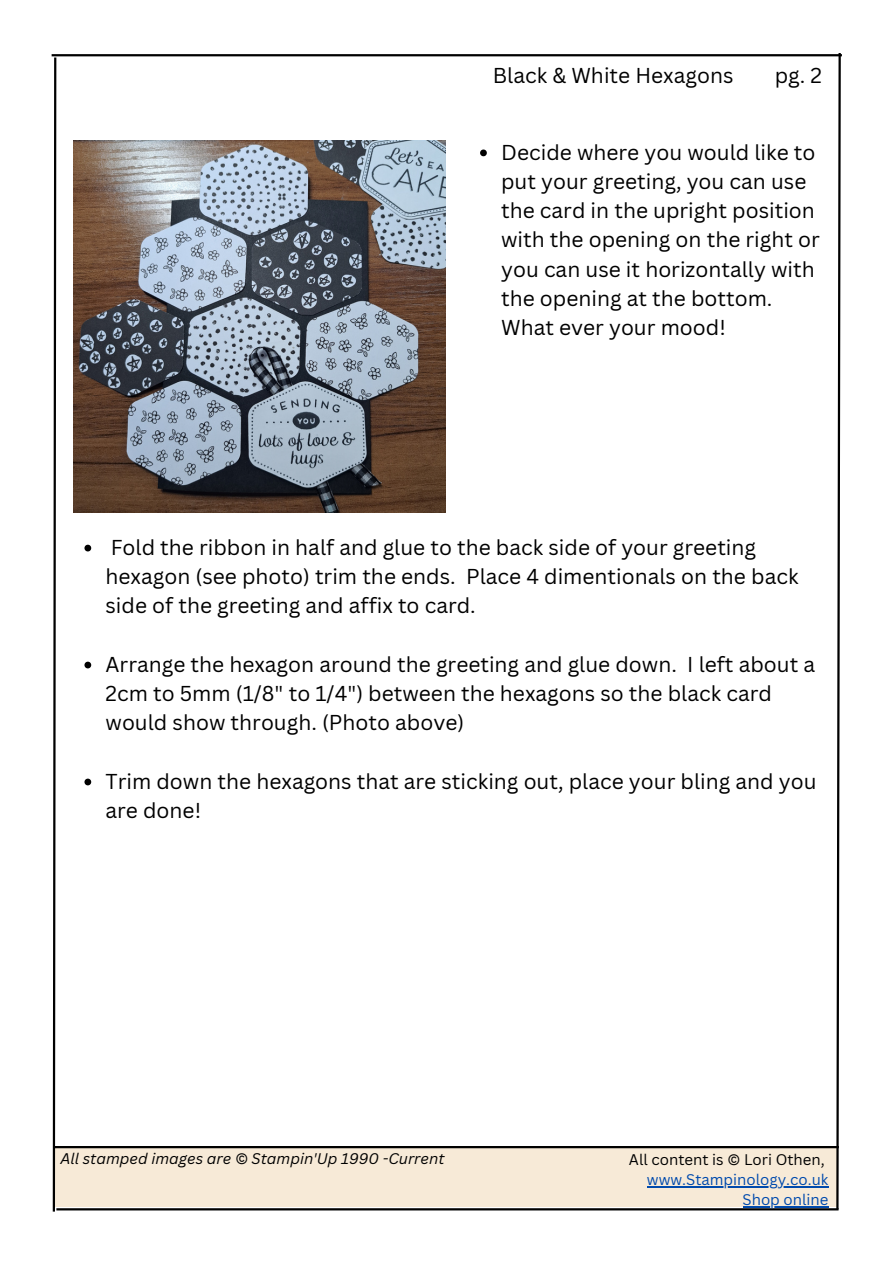
<style>
.page{position:relative;width:893px;height:1264px;background:#fff}
.page>*{position:absolute;margin:0;border:0;box-sizing:border-box;transform-origin:0 0}
.t1{font:21px/29.2px "Canva Sans";color:#000}
.t2{font:italic 15px "Canva Sans";color:#000}
.t3{font:15px "Canva Sans";color:#004aad}
.t4{font:15px "Canva Sans";color:#000}
</style>
<div class="page">
<div style="left:55px;top:1148px;width:781px;height:58px;background:#f7ead7"></div>
<svg style="left:52px;top:56px;width:5px;height:1156px"></svg>
<hr style="left:52px;top:54px;width:789px;height:2px;background:#000">
<hr style="left:56px;top:1208px;width:782px;height:2px;background:#000">
<svg style="left:835px;top:53px;width:6px;height:1158px"></svg>
<hr style="left:55px;top:1145px;width:783px;height:3px;background:#000">
<img style="left:74px;top:140px;width:372px;height:372px">
<hr style="left:647px;top:1186px;width:181px;height:1px;background:#004aad">
<hr style="left:742px;top:1206px;width:86px;height:1px;background:#004aad">
<svg style="left:84px;top:544px;width:7px;height:7px"></svg>
<svg style="left:84px;top:661px;width:7px;height:7px"></svg>
<svg style="left:84px;top:778px;width:7px;height:7px"></svg>
<svg style="left:480px;top:149px;width:7px;height:7px"></svg>
<p class="t1" style="left:493px;top:61px;width:242px">Black &amp; White Hexagons</p>
<p class="t1" style="left:774px;top:61px;width:49px">pg. 2</p>
<p class="t1" style="left:501px;top:137px;width:320px">Decide where you would like to put your greeting, you can use the card in the upright position with the opening on the right or you can use it horizontally with the opening at the bottom.<br>What ever your mood!</p>
<p class="t1" style="left:105px;top:532px;width:694px">Fold the ribbon in half and glue to the back side of your greeting hexagon (see photo) trim the ends. Place 4 dimentionals on the back side of the greeting and affix to card.</p>
<p class="t1" style="left:105px;top:649px;width:711px">Arrange the hexagon around the greeting and glue down. I left about a<br>2cm to 5mm (1/8" to 1/4") between the hexagons so the black card would show through. (Photo above)</p>
<p class="t1" style="left:105px;top:766px;width:712px">Trim down the hexagons that are sticking out, place your bling and you are done!</p>
<p class="t2" style="left:60px;top:1147px;width:386px">All stamped images are © Stampin'Up 1990 -Current</p>
<p class="t4" style="left:629px;top:1148px;width:197px">All content is © Lori Othen,</p>
<p class="t3" style="left:647px;top:1168px;width:183px">www.Stampinology.co.uk</p>
<p class="t3" style="left:742px;top:1189px;width:87px">Shop online</p>
</div>
